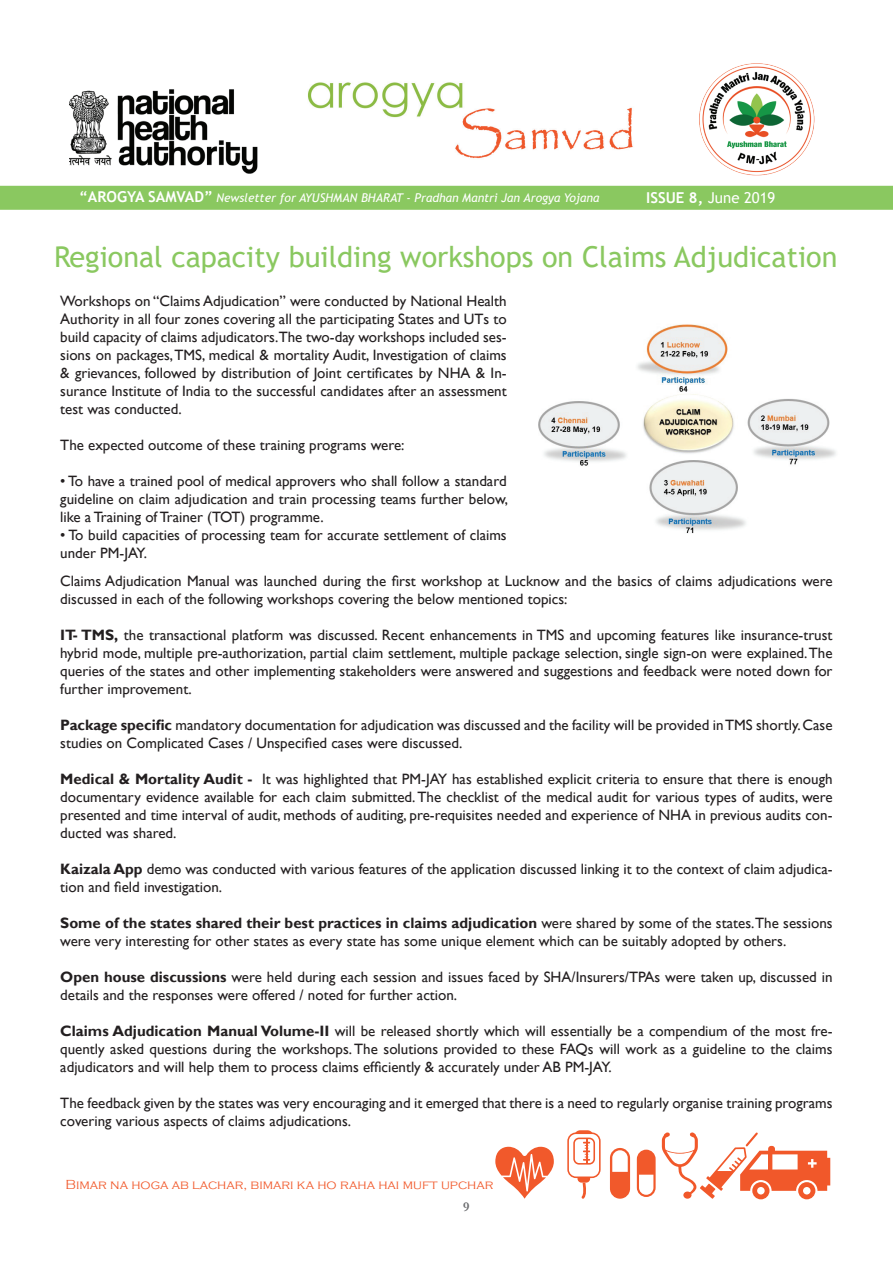
<style>
.page{position:relative;width:893px;height:1263px;background:#fff}
.page>*{position:absolute;margin:0;border:0;box-sizing:border-box;transform-origin:0 0}
.t1{font:28.8px "Trebuchet MS";color:#8ac860}
.t2{font:15px/18px "Gill Sans";color:#231f20}
.t3{font:15px "Trebuchet MS";color:#fff}
.t4{font:300 13.5px "Copperplate Gothic";color:#f1592b}
.t5{font:700 13.5px "Garamond";color:#6c6d70}
.t6{font:italic 12px "Trebuchet MS";color:#fff}
.s1{font-weight:700;font-style:normal;font-size:15px}
.s2{font-weight:700}
</style>
<div class="page">
<svg style="left:567px;top:1130px;width:34px;height:69px"></svg>
<svg style="left:495px;top:1147px;width:59px;height:52px"></svg>
<svg style="left:610px;top:1148px;width:20px;height:51px"></svg>
<svg style="left:637px;top:1149px;width:19px;height:48px"></svg>
<svg style="left:662px;top:1132px;width:168px;height:67px"></svg>
<div style="left:0;top:186px;width:893px;height:24px;background:#8ac860"></div>
<img style="left:69px;top:89px;width:189px;height:85px">
<img style="left:308px;top:82px;width:325px;height:77px">
<img style="left:699px;top:63px;width:116px;height:113px">
<img style="left:538px;top:324px;width:298px;height:210px">
<p class="t6" style="left:79px;top:190px;width:522px"><span class="s1">“AROGYA SAMVAD”</span> Newsletter for AYUSHMAN BHARAT - Pradhan Mantri Jan Arogya Yojana</p>
<p class="t3" style="left:646px;top:188px;width:131px"><span class="s2">ISSUE 8,</span> June 2019</p>
<h1 class="t1" style="left:54px;top:239px;width:785px">Regional capacity building workshops on Claims Adjudication</h1>
<p class="t2" style="left:60px;top:292px;width:448px;text-align:justify">Workshops on “Claims Adjudication” were conducted by National Health Authority in all four zones covering all the participating States and UTs to build capacity of claims adjudicators.The two-day workshops included ses&shy;sions on packages, TMS, medical &amp; mortality Audit, Investigation of claims &amp; grievances, followed by distribution of Joint certificates by NHA &amp; In&shy;surance Institute of India to the successful candidates after an assessment test was conducted.</p>
<p class="t2" style="left:60px;top:436px;width:346px">The expected outcome of these training programs were:</p>
<p class="t2" style="left:60px;top:472px;width:449px;text-align:justify">• To have a trained pool of medical approvers who shall follow a standard guideline on claim adjudication and train processing teams further below, like a Training of Trainer (TOT) programme.</p>
<p class="t2" style="left:60px;top:526px;width:448px">• To build capacities of processing team for accurate settlement of claims under PM-JAY.</p>
<p class="t2" style="left:60px;top:572px;width:774px">Claims Adjudication Manual was launched during the first workshop at Lucknow and the basics of claims adjudications were discussed in each of the following workshops covering the below mentioned topics:</p>
<p class="t2" style="left:60px;top:626px;width:774px;text-align:justify"><span class="s2">IT- TMS,</span> the transactional platform was discussed. Recent enhancements in TMS and upcoming features like insurance-trust hybrid mode, multiple pre-authorization, partial claim settlement, multiple package selection, single sign-on were explained. The queries of the states and other implementing stakeholders were answered and suggestions and feedback were noted down for further improvement.</p>
<p class="t2" style="left:60px;top:716px;width:774px"><span class="s2">Package specific</span> mandatory documentation for adjudication was discussed and the facility will be provided in TMS shortly. Case studies on Complicated Cases / Unspecified cases were discussed.</p>
<p class="t2" style="left:60px;top:770px;width:774px;text-align:justify"><span class="s2">Medical &amp; Mortality Audit -</span> It was highlighted that PM-JAY has established explicit criteria to ensure that there is enough documentary evidence available for each claim submitted. The checklist of the medical audit for various types of audits, were presented and time interval of audit, methods of auditing, pre-requisites needed and experience of NHA in previous audits con&shy;ducted was shared.</p>
<p class="t2" style="left:60px;top:860px;width:774px"><span class="s2">Kaizala App</span> demo was conducted with various features of the application discussed linking it to the context of claim adjudica&shy;tion and field investigation.</p>
<p class="t2" style="left:60px;top:914px;width:774px"><span class="s2">Some of the states shared their best practices in claims adjudication</span> were shared by some of the states.The sessions were very interesting for other states as every state has some unique element which can be suitably adopted by others.</p>
<p class="t2" style="left:60px;top:968px;width:774px"><span class="s2">Open house discussions</span> were held during each session and issues faced by SHA/Insurers/TPAs were taken up, discussed in details and the responses were offered / noted for further action.</p>
<p class="t2" style="left:60px;top:1022px;width:774px;text-align:justify"><span class="s2">Claims Adjudication Manual Volume-II</span> will be released shortly which will essentially be a compendium of the most fre&shy;quently asked questions during the workshops. The solutions provided to these FAQs will work as a guideline to the claims adjudicators and will help them to process claims efficiently &amp; accurately under AB PM-JAY.</p>
<p class="t2" style="left:60px;top:1094px;width:774px">The feedback given by the states was very encouraging and it emerged that there is a need to regularly organise training programs covering various aspects of claims adjudications.</p>
<p class="t4" style="left:66px;top:1177px;width:429px">Bimar na hoga ab lachar, bimari ka ho raha hai muft upchar</p>
<p class="t5" style="left:463px;top:1197px;width:8px">9</p>
</div>
